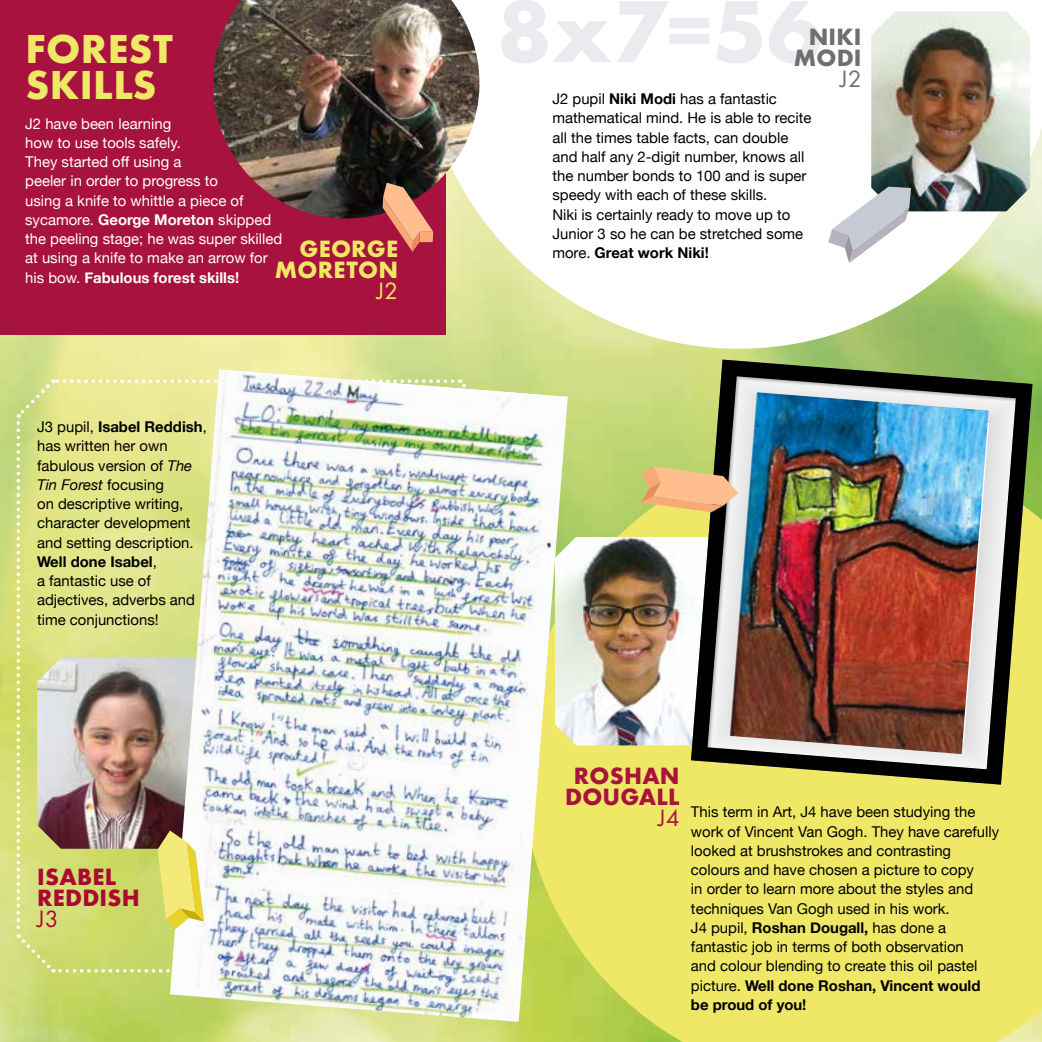
<style>
.page{position:relative;width:1042px;height:1042px;background:#fff}
.page>*{position:absolute;margin:0;border:0;box-sizing:border-box;transform-origin:0 0}
.t1{font:700 42px/36.8px "Futura PT";letter-spacing:.01em;color:#efe766}
.t2{font:700 24.5px/21px "Futura PT";letter-spacing:.01em;color:#efe766;text-align:right}
.t3{font:700 24.5px/21px "Futura PT";letter-spacing:.01em;color:#a8123e;text-align:center}
.t4{font:700 24.5px/21px "Futura PT";letter-spacing:.01em;color:#aa0a2f}
.t5{font:700 24.5px/21px "Futura PT";letter-spacing:.01em;color:#706f6f;text-align:right}
.t6{font:24.5px "Futura PT";color:#efe766}
.t7{font:24.5px "Futura PT";color:#a8123e}
.t8{font:24.5px "Futura PT";color:#aa0a2f}
.t9{font:24.5px "Futura PT";color:#706f6f}
.t10{font:14.88px/19.2px "Helvetica Neue";color:#000}
.t11{font:14.88px/19.2px "Helvetica Neue";color:#fff}
.s1{font-weight:700}
.s2{font-style:italic}
</style>
<div class="page">
<img style="left:0;top:334px;width:1042px;height:708px">
<svg style="left:521px;top:447px;width:521px;height:595px;background:#e9e465"></svg>
<div style="left:0;top:0;width:446px;height:334px;background:#a8123e"></div>
<img style="left:568px;top:537px;width:73px;height:208px">
<hr style="left:0;top:632px;width:4px;height:246px;background:#000;opacity:.75">
<svg style="left:421px;top:73px;width:621px;height:276px"></svg>
<img style="left:871px;top:11px;width:159px;height:200px">
<svg style="left:501px;top:0;width:319px;height:64px"></svg>
<img style="left:213px;top:0;width:266px;height:219px">
<svg style="left:383px;top:183px;width:50px;height:69px"></svg>
<svg style="left:691px;top:359px;width:341px;height:17px;background:#6e8746"></svg>
<img style="left:170px;top:369px;width:398px;height:653px">
<img style="left:16px;top:379px;width:481px;height:594px">
<img style="left:641px;top:376px;width:391px;height:409px">
<svg style="left:828px;top:187px;width:83px;height:76px"></svg>
<h1 class="t1" style="left:25px;top:29px;width:149px">FOREST<br>SKILLS</h1>
<p class="t11" style="left:25px;top:115px;width:259px">J2 have been learning<br>how to use tools safely.<br>They started off using a<br>peeler in order to progress to<br>using a knife to whittle a piece of sycamore. <span class="s1">George Moreton</span> skipped the peeling stage; he was super skilled at using a knife to make an arrow for his bow. <span class="s1">Fabulous forest skills!</span></p>
<h2 class="t2" style="left:275px;top:237px;width:125px">GEORGE<br>MORETON</h2>
<h2 class="t6" style="left:377px;top:276px;width:23px">J2</h2>
<p class="t10" style="left:37px;top:418px;width:171px">J3 pupil, <span class="s1">Isabel Reddish</span>, has written her own fabulous version of <span class="s2">The<br>Tin Forest</span> focusing<br>on descriptive writing, character development and setting description.<br><span class="s1">Well done Isabel</span>,<br>a fantastic use of adjectives, adverbs and time conjunctions!</p>
<h2 class="t4" style="left:37px;top:865px;width:104px">ISABEL<br>REDDISH</h2>
<h2 class="t8" style="left:37px;top:904px;width:23px">J3</h2>
<h2 class="t5" style="left:794px;top:26px;width:69px">NIKI<br>MODI</h2>
<h2 class="t9" style="left:840px;top:65px;width:23px">J2</h2>
<p class="t10" style="left:552px;top:90px;width:261px">J2 pupil <span class="s1">Niki Modi</span> has a fantastic mathematical mind. He is able to recite all the times table facts, can double and half any 2-digit number, knows all the number bonds to 100 and is super speedy with each of these skills.<br>Niki is certainly ready to move up to Junior 3 so he can be stretched some more. <span class="s1">Great work Niki!</span></p>
<h2 class="t3" style="left:565px;top:764px;width:116px">ROSHAN<br>DOUGALL</h2>
<h2 class="t7" style="left:658px;top:803px;width:23px">J4</h2>
<p class="t10" style="left:691px;top:803px;width:310px">This term in Art, J4 have been studying the work of Vincent Van Gogh. They have carefully looked at brushstrokes and contrasting colours and have chosen a picture to copy<br>in order to learn more about the styles and techniques Van Gogh used in his work.<br>J4 pupil, <span class="s1">Roshan Dougall,</span> has done a fantastic job in terms of both observation<br>and colour blending to create this oil pastel picture. <span class="s1">Well done Roshan, Vincent would be proud of you!</span></p>
</div>
